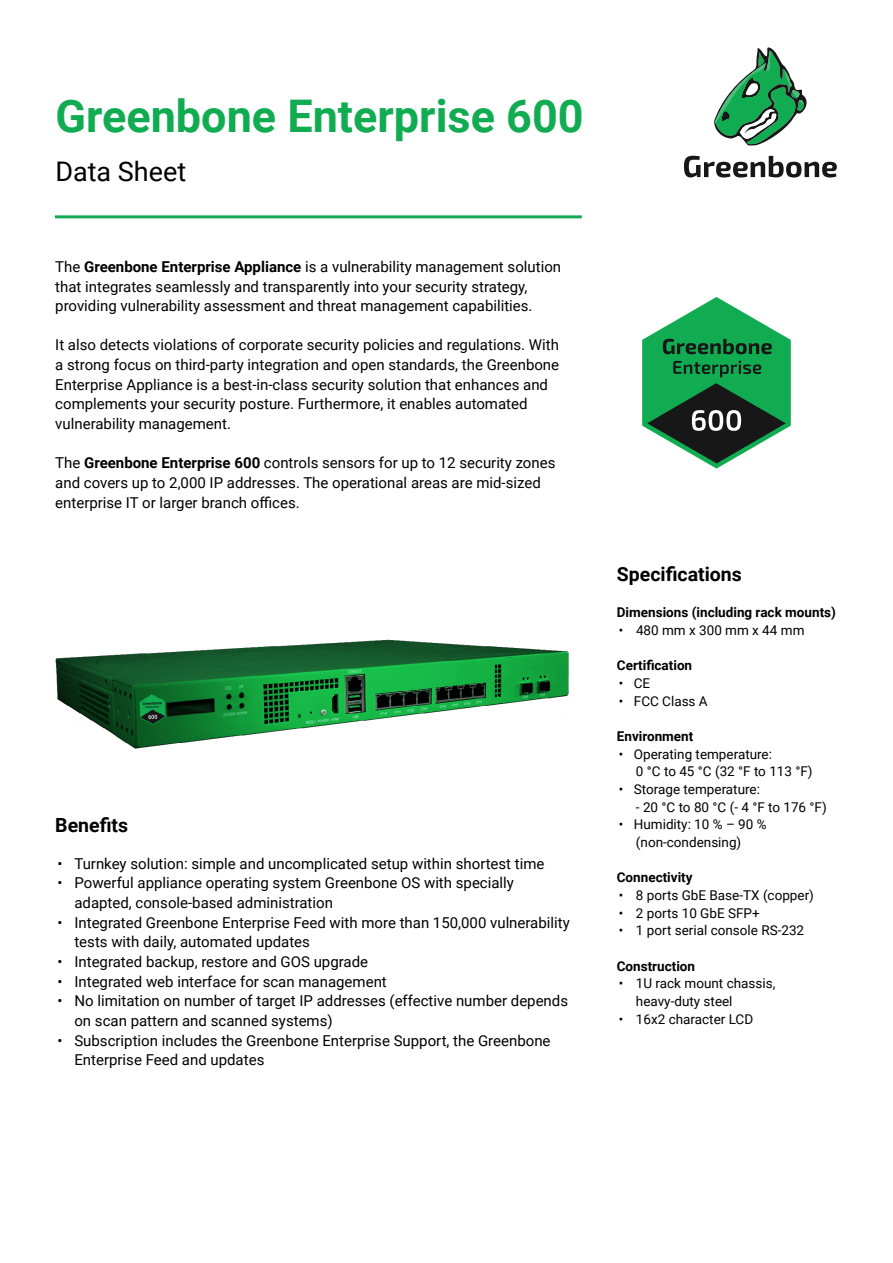
<style>
.page{position:relative;width:893px;height:1263px;background:#fff}
.page>*{position:absolute;margin:0;border:0;box-sizing:border-box;transform-origin:0 0}
.t1{font:700 45px "Roboto";color:#11ab51}
.t2{font:27px "Roboto";color:#000}
.t3{font:700 19.5px "Roboto";color:#000}
.t4{font:15px/19.6px "Roboto";color:#000}
.t5{font:13.5px/17.7px "Roboto";color:#000}
.t6{font:700 13.5px "Roboto";color:#000}
.s1{font-weight:700}
</style>
<div class="page">
<svg style="left:642px;top:297px;width:149px;height:171px"></svg>
<img style="left:55px;top:639px;width:514px;height:110px">
<svg style="left:714px;top:47px;width:93px;height:99px"></svg>
<svg style="left:684px;top:156px;width:153px;height:21px"></svg>
<hr style="left:55px;top:215px;width:527px;height:3px;background:#11ab51">
<h1 class="t1" style="left:55px;top:84px;width:530px">Greenbone Enterprise 600</h1>
<h2 class="t2" style="left:55px;top:152px;width:132px">Data Sheet</h2>
<p class="t4" style="left:55px;top:256px;width:507px">The <span class="s1">Greenbone Enterprise Appliance</span> is a vulnerability management solution that integrates seamlessly and transparently into your security strategy, providing vulnerability assessment and threat management capabilities.</p>
<p class="t4" style="left:55px;top:335px;width:505px">It also detects violations of corporate security policies and regulations. With a strong focus on third-party integration and open standards, the Greenbone Enterprise Appliance is a best-in-class security solution that enhances and complements your security posture. Furthermore, it enables automated vulnerability management.</p>
<p class="t4" style="left:55px;top:453px;width:502px">The <span class="s1">Greenbone Enterprise 600</span> controls sensors for up to 12 security zones and covers up to 2,000 IP addresses. The operational areas are mid-sized enterprise IT or larger branch offices.</p>
<h3 class="t3" style="left:55px;top:811px;width:74px">Benefits</h3>
<p class="t4" style="left:57px;top:853px;width:489px">• Turnkey solution: simple and uncomplicated setup within shortest time</p>
<p class="t4" style="left:74px;top:873px;width:441px;text-indent:-17px">• Powerful appliance operating system Greenbone OS with specially adapted, console-based administration</p>
<p class="t4" style="left:74px;top:912px;width:497px;text-indent:-17px">• Integrated Greenbone Enterprise Feed with more than 150,000 vulnerability tests with daily, automated updates</p>
<p class="t4" style="left:57px;top:951px;width:312px">• Integrated backup, restore and GOS upgrade</p>
<p class="t4" style="left:57px;top:971px;width:331px">• Integrated web interface for scan management</p>
<p class="t4" style="left:74px;top:990px;width:495px;text-indent:-17px">• No limitation on number of target IP addresses (effective number depends on scan pattern and scanned systems)</p>
<p class="t4" style="left:74px;top:1030px;width:478px;text-indent:-17px">• Subscription includes the Greenbone Enterprise Support, the Greenbone<br>Enterprise Feed and updates</p>
<h3 class="t3" style="left:617px;top:561px;width:127px">Specifications</h3>
<p class="t6" style="left:617px;top:603px;width:221px">Dimensions (including rack mounts)</p>
<p class="t5" style="left:619px;top:621px;width:187px">• 480 mm x 300 mm x 44 mm</p>
<p class="t6" style="left:617px;top:656px;width:77px">Certification</p>
<p class="t5" style="left:619px;top:674px;width:33px">• CE</p>
<p class="t5" style="left:619px;top:691px;width:90px">• FCC Class A</p>
<p class="t6" style="left:617px;top:727px;width:78px">Environment</p>
<p class="t5" style="left:636px;top:744px;width:178px;text-indent:-17px">• Operating temperature:<br>0 °C to 45 °C (32 °F to 113 °F)</p>
<p class="t5" style="left:619px;top:780px;width:143px">• Storage temperature:</p>
<p class="t5" style="left:636px;top:797px;width:192px">- 20 °C to 80 °C (- 4 °F to 176 °F)</p>
<p class="t5" style="left:636px;top:815px;width:132px;text-indent:-17px">• Humidity: 10 % – 90 % (non-condensing)</p>
<p class="t6" style="left:617px;top:868px;width:77px">Connectivity</p>
<p class="t5" style="left:619px;top:886px;width:197px">• 8 ports GbE Base-TX (copper)</p>
<p class="t5" style="left:619px;top:903px;width:142px">• 2 ports 10 GbE SFP+</p>
<p class="t5" style="left:619px;top:921px;width:187px">• 1 port serial console RS-232</p>
<p class="t6" style="left:617px;top:956px;width:80px">Construction</p>
<p class="t5" style="left:636px;top:974px;width:141px;text-indent:-17px">• 1U rack mount chassis, heavy-duty steel</p>
<p class="t5" style="left:619px;top:1009px;width:136px">• 16x2 character LCD</p>
</div>
